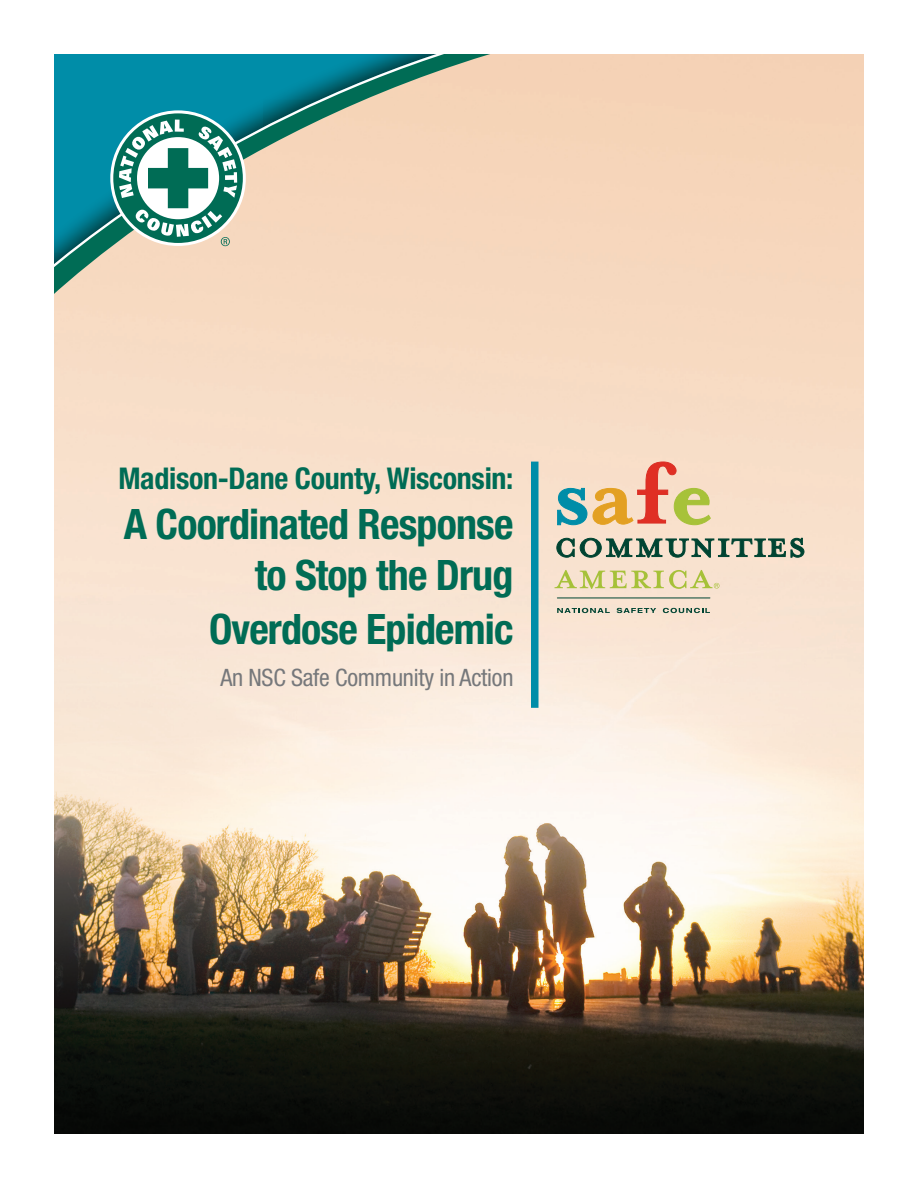
<style>
.page{position:relative;width:918px;height:1188px;background:#fff}
.page>*{position:absolute;margin:0;border:0;box-sizing:border-box;transform-origin:0 0}
.t1{font:700 condensed 42px/50.4px "Helvetica Neue LT Std";letter-spacing:-.02em;color:#006c55;text-align:right}
.t2{font:700 condensed 30px "Helvetica Neue LT Std";letter-spacing:-.01em;color:#006c55}
.t3{font:condensed 24px "Helvetica Neue LT Std";letter-spacing:-.01em;color:#76787b}
</style>
<div class="page">
<img style="left:54px;top:54px;width:810px;height:1080px">
<svg style="left:557px;top:462px;width:154px;height:64px;background:#dabe9b"></svg>
<svg style="left:556px;top:537px;width:249px;height:21px;background:#95a28f"></svg>
<svg style="left:557px;top:608px;width:53px;height:5px"></svg>
<svg style="left:617px;top:608px;width:39px;height:5px"></svg>
<svg style="left:663px;top:608px;width:47px;height:5px"></svg>
<hr style="left:557px;top:597px;width:153px;height:1px;background:#004432">
<svg style="left:555px;top:570px;width:164px;height:19px;background:#ded7a2"></svg>
<div style="left:531px;top:462px;width:7px;height:246px;background:#008da8"></div>
<svg style="left:54px;top:54px;width:553px;height:268px;background:#f6d7bd"></svg>
<svg style="left:54px;top:54px;width:499px;height:239px;background:#a9bcaf"></svg>
<svg style="left:110px;top:110px;width:136px;height:136px"></svg>
<div style="left:113px;top:113px;width:130px;height:130px;background:#006c55;border-radius:50%"></div>
<svg style="left:119px;top:120px;width:118px;height:126px"></svg>
<p class="t2" style="left:118px;top:460px;width:397px">Madison-Dane County, Wisconsin:</p>
<p class="t1" style="left:124px;top:499px;width:391px">A Coordinated Response to Stop the Drug</p>
<p class="t1" style="left:209px;top:603px;width:306px">Overdose Epidemic</p>
<p class="t3" style="left:220px;top:664px;width:295px">An NSC Safe Community in Action</p>
</div>
